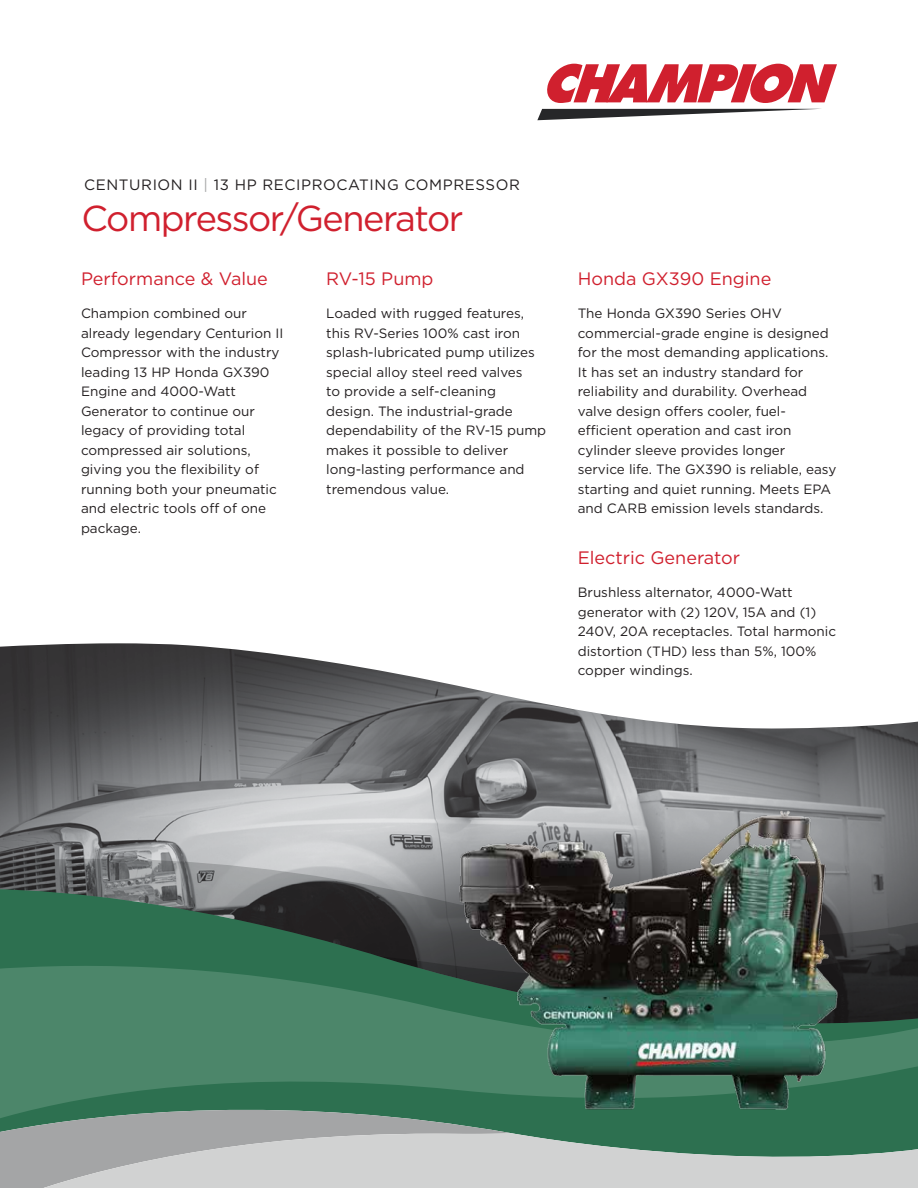
<style>
.page{position:relative;width:918px;height:1188px;background:#fff}
.page>*{position:absolute;margin:0;border:0;box-sizing:border-box;transform-origin:0 0}
.t1{font:36px "Gotham";letter-spacing:-.04em;color:#d0202e}
.t2{font:18px "Gotham";color:#d0202e}
.t3{font:15px "Gotham";letter-spacing:.04em;color:#231f20}
.t4{font:13.5px/19.5px "Gotham";color:#231f20}
.s1{color:#a4a5a6}
</style>
<div class="page">
<img style="left:0;top:643px;width:918px;height:216px">
<svg style="left:537px;top:109px;width:279px;height:11px"></svg>
<svg style="left:547px;top:64px;width:290px;height:39px"></svg>
<svg style="left:0;top:859px;width:918px;height:30px;background:#858789"></svg>
<svg style="left:0;top:889px;width:918px;height:244px;background:#395c4c"></svg>
<svg style="left:0;top:962px;width:918px;height:160px;background:#427a5f"></svg>
<svg style="left:0;top:1094px;width:512px;height:94px;background:#638977"></svg>
<svg style="left:5px;top:1133px;width:913px;height:55px;background:#b1bcb7"></svg>
<img style="left:455px;top:807px;width:392px;height:309px">
<p class="t3" style="left:84px;top:175px;width:437px">CENTURION II <span class="s1">|</span> 13 HP RECIPROCATING COMPRESSOR</p>
<h1 class="t1" style="left:81px;top:195px;width:384px">Compressor/Generator</h1>
<h2 class="t2" style="left:81px;top:268px;width:188px">Performance &amp; Value</h2>
<p class="t4" style="left:81px;top:304px;width:204px">Champion combined our already legendary Centurion II<br>Compressor with the industry leading 13 HP Honda GX390<br>Engine and 4000-Watt<br>Generator to continue our legacy of providing total compressed air solutions, giving you the flexibility of running both your pneumatic and electric tools off of one package.</p>
<h2 class="t2" style="left:326px;top:268px;width:109px">RV-15 Pump</h2>
<p class="t4" style="left:326px;top:304px;width:222px">Loaded with rugged features, this RV-Series 100% cast iron splash-lubricated pump utilizes special alloy steel reed valves<br>to provide a self-cleaning design. The industrial-grade dependability of the RV-15 pump makes it possible to deliver long-lasting performance and tremendous value.</p>
<h2 class="t2" style="left:578px;top:268px;width:195px">Honda GX390 Engine</h2>
<p class="t4" style="left:578px;top:304px;width:260px">The Honda GX390 Series OHV commercial-grade engine is designed for the most demanding applications.<br>It has set an industry standard for reliability and durability. Overhead valve design offers cooler, fuel&shy;efficient operation and cast iron cylinder sleeve provides longer<br>service life. The GX390 is reliable, easy starting and quiet running. Meets EPA and CARB emission levels standards.</p>
<h2 class="t2" style="left:578px;top:547px;width:164px">Electric Generator</h2>
<p class="t4" style="left:578px;top:583px;width:260px">Brushless alternator, 4000-Watt generator with (2) 120V, 15A and (1)<br>240V, 20A receptacles. Total harmonic distortion (THD) less than 5%, 100% copper windings.</p>
</div>
